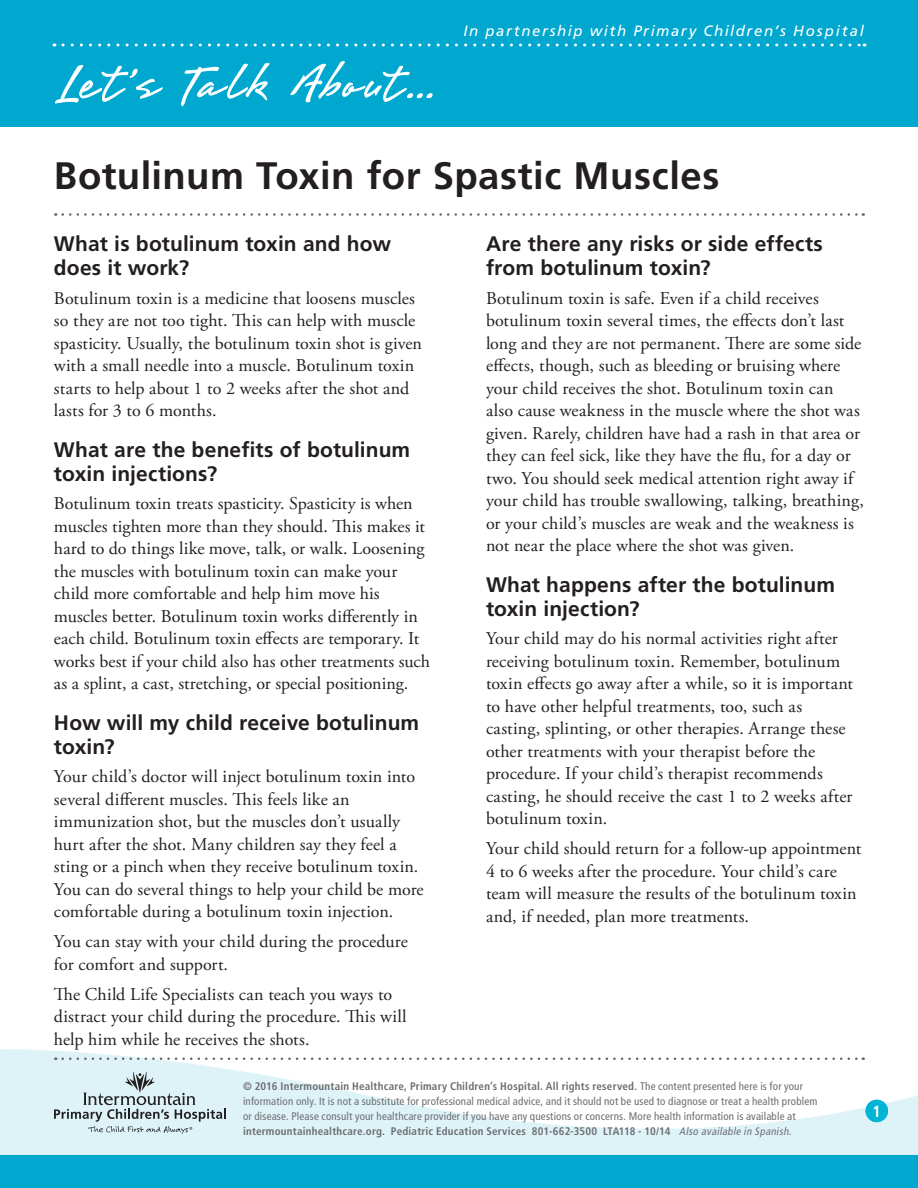
<style>
.page{position:relative;width:918px;height:1188px;background:#fff}
.page>*{position:absolute;margin:0;border:0;box-sizing:border-box;transform-origin:0 0}
.Fact_Sheet_Title{font:60px "Brisa";letter-spacing:.05em;color:#fff}
.Title__h1{font:700 38.25px "Frutiger LT Std";letter-spacing:.01em;color:#231f20}
.Level_1__h2{font:700 21px/24px "Frutiger LT Std";letter-spacing:.005em;color:#231f20}
.Main__p{font:18px/22.5px "Adobe Garamond Pro";letter-spacing:.005em;color:#231f20}
.Page_number{font:700 condensed 16.2px "Frutiger LT Std";color:#fff}
.Fact_Sheet_Title-2{font:italic 15px "Frutiger LT Std";letter-spacing:.105em;color:#fff}
.t1{font:condensed 10.95px/15px "Frutiger LT Std";letter-spacing:.015em;color:#6c6d70}
.s1{font-weight:700}
.s2{font-style:italic;font-size:10.8px}
</style>
<div class="page">
<svg style="left:0;top:1049px;width:918px;height:107px;fill:#def3f8"></svg>
<div style="left:0;top:0;width:918px;height:127px;background:#00a7cf"></div>
<svg style="left:55px;top:65px;width:108px;height:39px"></svg>
<svg style="left:181px;top:63px;width:89px;height:43px"></svg>
<svg style="left:290px;top:61px;width:143px;height:42px"></svg>
<svg style="left:63px;top:44px;width:802px;height:2px"></svg>
<div style="left:866px;top:1100px;width:22px;height:22px;background:#00b4d6;border-radius:50%"></div>
<div style="left:0;top:1156px;width:918px;height:32px;background:#00a7cf"></div>
<svg style="left:63px;top:213px;width:801px;height:3px"></svg>
<svg style="left:63px;top:1057px;width:801px;height:3px"></svg>
<svg style="left:54px;top:1072px;width:172px;height:62px;background:#c5d7db"></svg>
<p class="Fact_Sheet_Title" style="left:54px;top:53px;width:382px">Let’s Talk About...</p>
<p class="Fact_Sheet_Title-2" style="left:463px;top:22px;width:402px">In partnership with Primary Children’s Hospital</p>
<p class="Title__h1" style="left:54px;top:154px;width:667px">Botulinum Toxin for Spastic Muscles</p>
<p class="Level_1__h2" style="left:54px;top:232px;width:339px">What is botulinum toxin and how does it work?</p>
<p class="Main__p" style="left:54px;top:287px;width:370px">Botulinum toxin is a medicine that loosens muscles so they are not too tight. This can help with muscle spasticity. Usually, the botulinum toxin shot is given with a small needle into a muscle. Botulinum toxin starts to help about 1 to 2 weeks after the shot and lasts for 3 to 6 months.</p>
<p class="Level_1__h2" style="left:54px;top:437px;width:358px">What are the benefits of botulinum toxin injections?</p>
<p class="Main__p" style="left:54px;top:493px;width:378px">Botulinum toxin treats spasticity. Spasticity is when muscles tighten more than they should. This makes it hard to do things like move, talk, or walk. Loosening the muscles with botulinum toxin can make your child more comfortable and help him move his muscles better. Botulinum toxin works differently in each child. Botulinum toxin effects are temporary. It works best if your child also has other treatments such as a splint, a cast, stretching, or special positioning.</p>
<p class="Level_1__h2" style="left:54px;top:710px;width:367px">How will my child receive botulinum toxin?</p>
<p class="Main__p" style="left:54px;top:766px;width:371px">Your child’s doctor will inject botulinum toxin into several different muscles. This feels like an immunization shot, but the muscles don’t usually hurt after the shot. Many children say they feel a sting or a pinch when they receive botulinum toxin.<br>You can do several things to help your child be more comfortable during a botulinum toxin injection.</p>
<p class="Main__p" style="left:54px;top:931px;width:356px">You can stay with your child during the procedure for comfort and support.</p>
<p class="Main__p" style="left:54px;top:983px;width:354px">The Child Life Specialists can teach you ways to distract your child during the procedure. This will help him while he receives the shots.</p>
<p class="Level_1__h2" style="left:486px;top:232px;width:338px">Are there any risks or side effects from botulinum toxin?</p>
<p class="Main__p" style="left:486px;top:287px;width:380px">Botulinum toxin is safe. Even if a child receives botulinum toxin several times, the effects don’t last long and they are not permanent. There are some side effects, though, such as bleeding or bruising where your child receives the shot. Botulinum toxin can also cause weakness in the muscle where the shot was given. Rarely, children have had a rash in that area or they can feel sick, like they have the flu, for a day or two. You should seek medical attention right away if your child has trouble swallowing, talking, breathing, or your child’s muscles are weak and the weakness is not near the place where the shot was given.</p>
<p class="Level_1__h2" style="left:486px;top:573px;width:351px">What happens after the botulinum toxin injection?</p>
<p class="Main__p" style="left:486px;top:628px;width:369px">Your child may do his normal activities right after receiving botulinum toxin. Remember, botulinum toxin effects go away after a while, so it is important to have other helpful treatments, too, such as casting, splinting, or other therapies. Arrange these other treatments with your therapist before the procedure. If your child’s therapist recommends casting, he should receive the cast 1 to 2 weeks after botulinum toxin.</p>
<p class="Main__p" style="left:486px;top:838px;width:377px">Your child should return for a follow-up appointment 4 to 6 weeks after the procedure. Your child’s care team will measure the results of the botulinum toxin and, if needed, plan more treatments.</p>
<p class="t1" style="left:243px;top:1079px;width:576px"><span class="s1">© 2016 Intermountain Healthcare, Primary Children’s Hospital. All rights reserved.</span> The content presented here is for your information only. It is not a substitute for professional medical advice, and it should not be used to diagnose or treat a health problem or disease. Please consult your healthcare provider if you have any questions or concerns. More health information is available at <span class="s1">intermountainhealthcare.org. Pediatric Education Services 801-662-3500 LTA118 - 10/14</span> <span class="s2">Also available in Spanish.</span></p>
<p class="Page_number" style="left:873px;top:1101px;width:10px">1</p>
</div>
